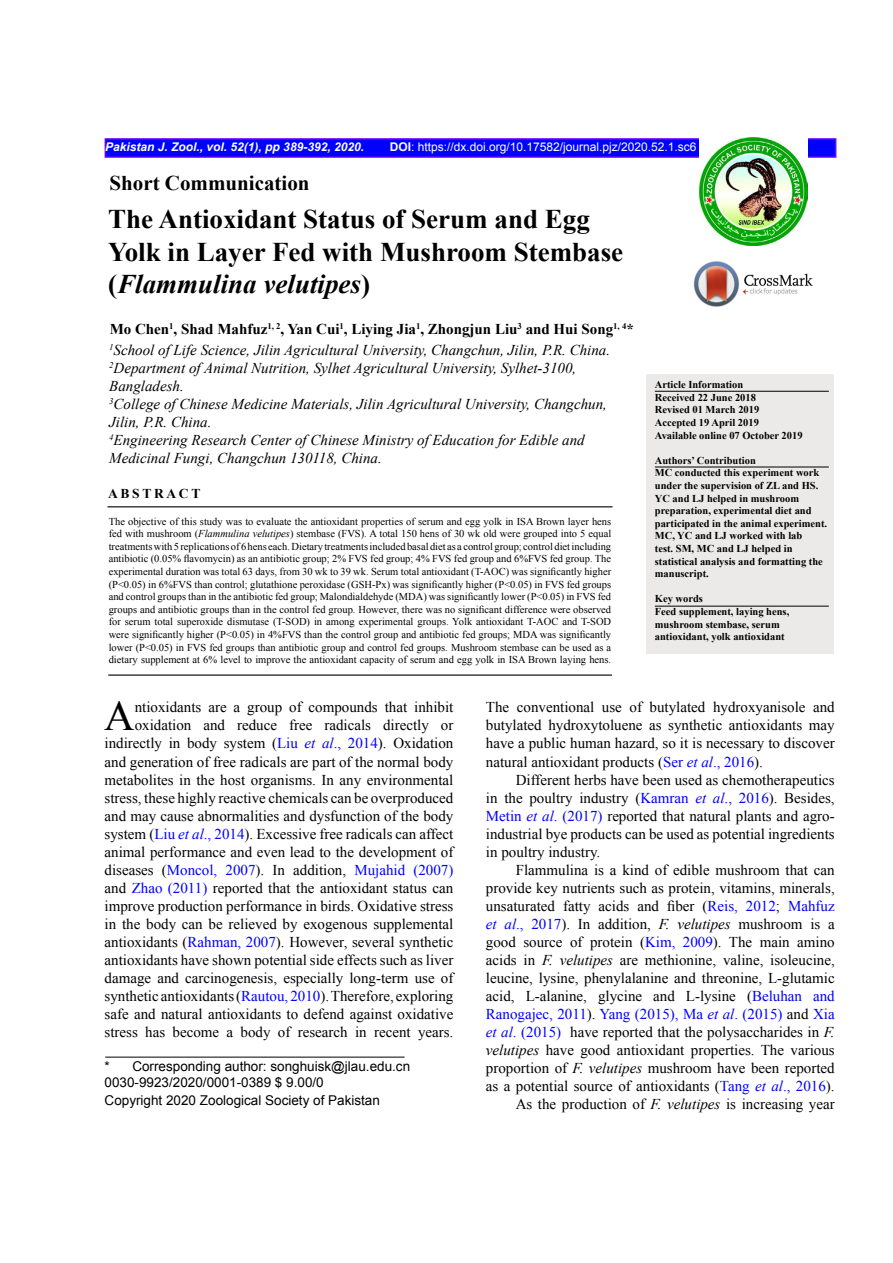
<style>
.page{position:relative;width:893px;height:1263px;background:#fff}
.page>*{position:absolute;margin:0;border:0;box-sizing:border-box;transform-origin:0 0}
.t1{font:42.15px "Times New Roman";color:#000}
.t2{font:700 27px/32.4px "Times New Roman";color:#000}
.t3{font:700 21px "Times New Roman";color:#000}
.t4{font:15px/18px "Times New Roman";color:#000;text-align:right}
.t5{font:italic 15px/18px "Times New Roman";color:#000}
.t6{font:13.5px/16.2px "Arial";color:#000}
.t7{font:700 13.5px "Times New Roman";letter-spacing:.2em;color:#000}
.t8{font:12px "Arial";color:#fff}
.t9{font:italic 700 12px "Arial";color:#fff}
.t10{font:10.5px/12.6px "Times New Roman";color:#000;text-align:justify}
.t11{font:700 10.5px/12.6px "Times New Roman";color:#000}
.s1{font-weight:700}
.s2{font-style:italic}
.s3{font-weight:700;font-style:normal}
.s4{color:#00f}
.s5{font-style:italic;color:#00f}
</style>
<div class="page">
<img style="left:694px;top:261px;width:119px;height:45px">
<div style="left:105px;top:138px;width:731px;height:20px;background:#00f;border:2px solid #60f"></div>
<img style="left:699px;top:138px;width:108px;height:108px">
<div style="left:646px;top:375px;width:187px;height:279px;background:#ece9e9"></div>
<hr style="left:655px;top:467px;width:174px;height:1px;background:#000">
<hr style="left:108px;top:506px;width:505px;height:1px;background:#000">
<hr style="left:108px;top:674px;width:504px;height:2px;background:#000">
<hr style="left:655px;top:391px;width:174px;height:1px;background:#000">
<hr style="left:105px;top:1057px;width:300px;height:1px;background:#000">
<hr style="left:655px;top:606px;width:174px;height:1px;background:#000">
<p class="t9" style="left:105px;top:139px;width:260px">Pakistan J. Zool., vol. 52(1), pp 389-392, 2020.</p>
<p class="t8" style="left:390px;top:138px;width:308px"><span class="s1">DOI</span>: https://dx.doi.org/10.17582/journal.pjz/2020.52.1.sc6</p>
<h3 class="t3" style="left:109px;top:169px;width:202px">Short Communication</h3>
<h2 class="t2" style="left:108px;top:202px;width:517px">The Antioxidant Status of Serum and Egg<br>Yolk in Layer Fed with Mushroom Stembase (<span class="s2">Flammulina velutipes</span>)</h2>
<p class="t5" style="left:109px;top:318px;width:526px;line-height:21px"><span class="s3">Mo Chen</span><sup>1</sup><span class="s3">, Shad Mahfuz</span><sup>1,</sup> <sup>2</sup><span class="s3">, Yan Cui</span><sup>1</sup><span class="s3">, Liying Jia</span><sup>1</sup><span class="s3">, Zhongjun Liu</span><sup>3</sup> <span class="s3">and Hui Song</span><sup>1,</sup> <sup>4</sup><span class="s3">*<br></span><sup>1</sup>School of Life Science, Jilin Agricultural University, Changchun, Jilin, P.R. China.</p>
<p class="t5" style="left:109px;top:359px;width:499px"><sup>2</sup>Department of Animal Nutrition, Sylhet Agricultural University, Sylhet-3100, Bangladesh.<br><sup>3</sup>College of Chinese Medicine Materials, Jilin Agricultural University, Changchun, Jilin, P.R. China.<br><sup>4</sup>Engineering Research Center of Chinese Ministry of Education for Edible and Medicinal Fungi, Changchun 130118, China.</p>
<p class="t11" style="left:655px;top:378px;width:149px">Article Information<br>Received 22 June 2018<br>Revised 01 March 2019<br>Accepted 19 April 2019<br>Available online 07 October 2019</p>
<p class="t11" style="left:655px;top:454px;width:174px">Authors’ Contribution<br>MC conducted this experiment work under the supervision of ZL and HS.<br>YC and LJ helped in mushroom preparation, experimental diet and participated in the animal experiment.<br>MC, YC and LJ worked with lab<br>test. SM, MC and LJ helped in statistical analysis and formatting the manuscript.</p>
<p class="t11" style="left:655px;top:592px;width:136px">Key words<br>Feed supplement, laying hens, mushroom stembase, serum antioxidant, yolk antioxidant</p>
<p class="t7" style="left:108px;top:484px;width:94px">ABSTRACT</p>
<p class="t10" style="left:109px;top:515px;width:504px">The objective of this study was to evaluate the antioxidant properties of serum and egg yolk in ISA Brown layer hens fed with mushroom (<span class="s2">Flammulina velutipes</span>) stembase (FVS). A total 150 hens of 30 wk old were grouped into 5 equal treatments with 5 replications of 6 hens each. Dietary treatments included basal diet as a control group; control diet including antibiotic (0.05% flavomycin) as an antibiotic group; 2% FVS fed group; 4% FVS fed group and 6%FVS fed group. The experimental duration was total 63 days, from 30 wk to 39 wk. Serum total antioxidant (T-AOC) was significantly higher (P&lt;0.05) in 6%FVS than control; glutathione peroxidase (GSH-Px) was significantly higher (P&lt;0.05) in FVS fed groups and control groups than in the antibiotic fed group; Malondialdehyde (MDA) was significantly lower (P&lt;0.05) in FVS fed groups and antibiotic groups than in the control fed group. However, there was no significant difference were observed for serum total superoxide dismutase (T-SOD) in among experimental groups. Yolk antioxidant T-AOC and T-SOD were significantly higher (P&lt;0.05) in 4%FVS than the control group and antibiotic fed groups; MDA was significantly lower (P&lt;0.05) in FVS fed groups than antibiotic group and control fed groups. Mushroom stembase can be used as a dietary supplement at 6% level to improve the antioxidant capacity of serum and egg yolk in ISA Brown laying hens.</p>
<h1 class="t1" style="left:104px;top:688px;width:32px">A</h1>
<p class="t4" style="left:105px;top:698px;width:350px">ntioxidants are a group of compounds that inhibit oxidation and reduce free radicals directly or indirectly in body system (<span class="s4">Liu</span> <span class="s5">et al</span><span class="s4">., 2014</span>). Oxidation and generation of free radicals are part of the normal body metabolites in the host organisms. In any environmental stress, these highly reactive chemicals can be overproduced and may cause abnormalities and dysfunction of the body system (<span class="s4">Liu</span> <span class="s5">et al</span><span class="s4">., 2014</span>). Excessive free radicals can affect animal performance and even lead to the development of diseases (<span class="s4">Moncol, 2007</span>). In addition, <span class="s4">Mujahid (2007) </span>and <span class="s4">Zhao (2011)</span> reported that the antioxidant status can improve production performance in birds. Oxidative stress in the body can be relieved by exogenous supplemental antioxidants (<span class="s4">Rahman, 2007</span>). However, several synthetic antioxidants have shown potential side effects such as liver damage and carcinogenesis, especially long-term use of synthetic antioxidants (<span class="s4">Rautou, 2010</span>). Therefore, exploring safe and natural antioxidants to defend against oxidative stress has become a body of research in recent years.</p>
<p class="t6" style="left:105px;top:1058px;width:307px">* Corresponding author: songhuisk@jlau.edu.cn<br>0030-9923/2020/0001-0389 $ 9.00/0</p>
<p class="t6" style="left:105px;top:1092px;width:277px">Copyright 2020 Zoological Society of Pakistan</p>
<p class="t4" style="left:486px;top:698px;width:350px;text-align:justify">The conventional use of butylated hydroxyanisole and butylated hydroxytoluene as synthetic antioxidants may have a public human hazard, so it is necessary to discover natural antioxidant products (<span class="s4">Ser</span> <span class="s5">et al</span><span class="s4">., 2016</span>).</p>
<p class="t4" style="left:486px;top:770px;width:350px;text-align:justify;text-indent:30px">Different herbs have been used as chemotherapeutics in the poultry industry (<span class="s4">Kamran</span> <span class="s5">et al</span><span class="s4">., 2016</span>). Besides, <span class="s4">Metin</span> <span class="s5">et al</span><span class="s4">. (2017)</span> reported that natural plants and agro&shy;industrial bye products can be used as potential ingredients in poultry industry.</p>
<p class="t4" style="left:486px;top:860px;width:350px">Flammulina is a kind of edible mushroom that can provide key nutrients such as protein, vitamins, minerals, unsaturated fatty acids and fiber (<span class="s4">Reis, 2012</span>; <span class="s4">Mahfuz </span><span class="s5">et al</span><span class="s4">., 2017</span>). In addition, <span class="s2">F. velutipes</span> mushroom is a good source of protein (<span class="s4">Kim, 2009</span>). The main amino acids in <span class="s2">F. velutipes</span> are methionine, valine, isoleucine, leucine, lysine, phenylalanine and threonine, L-glutamic acid, L-alanine, glycine and L-lysine (<span class="s4">Beluhan and Ranogajec, 2011</span>). <span class="s4">Yang (2015), Ma</span> <span class="s5">et al</span><span class="s4">. (2015)</span> and <span class="s4">Xia </span><span class="s5">et al</span><span class="s4">. (2015)</span> have reported that the polysaccharides in <span class="s2">F. velutipes</span> have good antioxidant properties. The various proportion of <span class="s2">F. velutipes</span> mushroom have been reported as a potential source of antioxidants (<span class="s4">Tang</span> <span class="s5">et al</span><span class="s4">., 2016</span>).<br>As the production of <span class="s2">F. velutipes</span> is increasing year</p>
</div>
